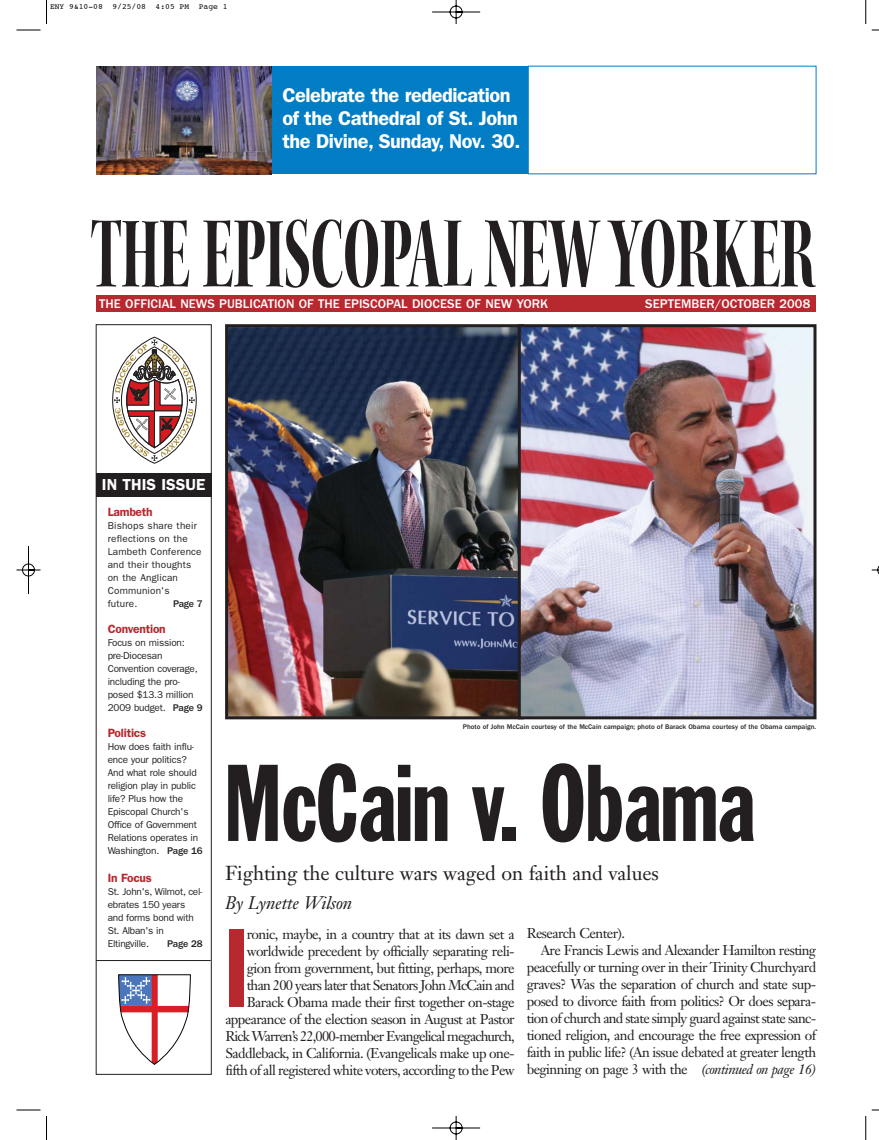
<style>
.page{position:relative;width:879px;height:1140px;background:#fff}
.page>*{position:absolute;margin:0;border:0;box-sizing:border-box;transform-origin:0 0}
.t1{font:109.3px "Franklin Gothic Std Extra Cond";color:#b8282f}
.t2{font:107px "Franklin Gothic Std Extra Cond";letter-spacing:-.01em;color:#231f20}
.t3{font:106.4px "Kepler Std Bold Cn Disp";letter-spacing:-.005em;color:#231f20;scale:.71 1}
.t4{font:600 20px/23px "ITC Franklin Gothic Std";letter-spacing:-.025em;color:#fff}
.t5{font:20px "Janson Text";letter-spacing:-.005em;color:#231f20}
.t6{font:italic 18px "Janson Text";letter-spacing:-.01em;color:#231f20}
.t7{font:600 16px "ITC Franklin Gothic Std";color:#fff}
.t8{font:14px/17px "Janson Text";letter-spacing:-.04em;color:#231f20;text-align:right}
.t9{font:500 13px "ITC Franklin Gothic Std";letter-spacing:.005em;color:#fff}
.t10{font:600 12px "ITC Franklin Gothic Std";letter-spacing:-.02em;color:#b8282f}
.t11{font:10px/13px "ITC Franklin Gothic Std";letter-spacing:-.02em;color:#231f20}
.t12{font:10px/13px "ITC Franklin Gothic Std";letter-spacing:.02em;color:#231f20}
.t13{font:500 10px "ITC Franklin Gothic Std";letter-spacing:-.02em;color:#231f20}
.t14{font:8px "Courier";color:#000}
.t15{font:500 7px "ITC Franklin Gothic Std";color:#231f20}
.s1{font-weight:500}
.s2{font-style:italic}
</style>
<div class="page">
<img style="left:16px;top:0;width:863px;height:1140px">
<p class="t14" style="left:50px;top:3px;width:179px">ENY 9&amp;10-08 9/25/08 4:05 PM Page 1</p>
<h3 class="t4" style="left:282px;top:86px;width:240px">Celebrate the rededication of the Cathedral of St. John the Divine, Sunday, Nov. 30.</h3>
<h3 class="t3" style="left:90px;top:209px;width:1022px">THE EPISCOPAL NEW YORKER</h3>
<p class="t9" style="left:99px;top:299px;width:450px">THE OFFICIAL NEWS PUBLICATION OF THE EPISCOPAL DIOCESE OF NEW YORK</p>
<p class="t9" style="left:645px;top:299px;width:166px">SEPTEMBER/OCTOBER 2008</p>
<p class="t7" style="left:102px;top:479px;width:105px">IN THIS ISSUE</p>
<p class="t10" style="left:108px;top:507px;width:47px">Lambeth</p>
<p class="t12" style="left:108px;top:520px;width:95px">Bishops share their reflections on the<br>Lambeth Conference and their thoughts on the Anglican<br>Communion's future.</p>
<p class="t13" style="left:173px;top:600px;width:31px">Page 7</p>
<p class="t10" style="left:108px;top:624px;width:60px">Convention</p>
<p class="t11" style="left:108px;top:637px;width:96px">Focus on mission: pre-Diocesan<br>Convention coverage, including the pro&shy;posed $13.3 million<br>2009 budget. <span class="s1">Page 9</span></p>
<p class="t10" style="left:108px;top:728px;width:40px">Politics</p>
<p class="t11" style="left:108px;top:741px;width:96px">How does faith influ&shy;ence your politics?<br>And what role should religion play in public life? Plus how the<br>Episcopal Church's<br>Office of Government<br>Relations operates in<br>Washington. <span class="s1">Page 16</span></p>
<p class="t10" style="left:108px;top:873px;width:46px">In Focus</p>
<p class="t11" style="left:108px;top:886px;width:96px">St. John's, Wilmot, cel&shy;ebrates 150 years and forms bond with<br>St. Alban's in<br>Eltingville.</p>
<p class="t13" style="left:167px;top:940px;width:37px">Page 28</p>
<p class="t15" style="left:463px;top:724px;width:355px">Photo of John McCain courtesy of the McCain campaign; photo of Barack Obama courtesy of the Obama campaign.</p>
<h2 class="t2" style="left:224px;top:752px;width:532px">McCain v. Obama</h2>
<h3 class="t5" style="left:225px;top:865px;width:435px">Fighting the culture wars waged on faith and values</h3>
<p class="t6" style="left:225px;top:896px;width:128px">By Lynette Wilson</p>
<p class="t8" style="left:225px;top:927px;width:291px">ronic, maybe, in a country that at its dawn set a worldwide precedent by officially separating reli&shy;gion from government, but fitting, perhaps, more than 200 years later that Senators John McCain and Barack Obama made their first together on-stage appearance of the election season in August at Pastor Rick Warren’s 22,000-member Evangelical megachurch, Saddleback, in California. (Evangelicals make up one&shy;fifth of all registered white voters, according to the Pew</p>
<p class="t8" style="left:527px;top:926px;width:100px">Research Center).</p>
<h1 class="t1" style="left:226px;top:916px;width:24px">I</h1>
<p class="t8" style="left:541px;top:943px;width:277px">Are Francis Lewis and Alexander Hamilton resting</p>
<p class="t8" style="left:527px;top:960px;width:291px">peacefully or turning over in their Trinity Churchyard</p>
<p class="t8" style="left:527px;top:977px;width:291px">graves? Was the separation of church and state sup-</p>
<p class="t8" style="left:527px;top:994px;width:291px">posed to divorce faith from politics? Or does separa-</p>
<p class="t8" style="left:527px;top:1011px;width:291px">tion of church and state simply guard against state sanc-</p>
<p class="t8" style="left:527px;top:1028px;width:291px">tioned religion, and encourage the free expression of</p>
<p class="t8" style="left:527px;top:1045px;width:291px">faith in public life? (An issue debated at greater length</p>
<p class="t8" style="left:527px;top:1062px;width:291px">beginning on page 3 with the <span class="s2">(continued on page 16)</span></p>
</div>
